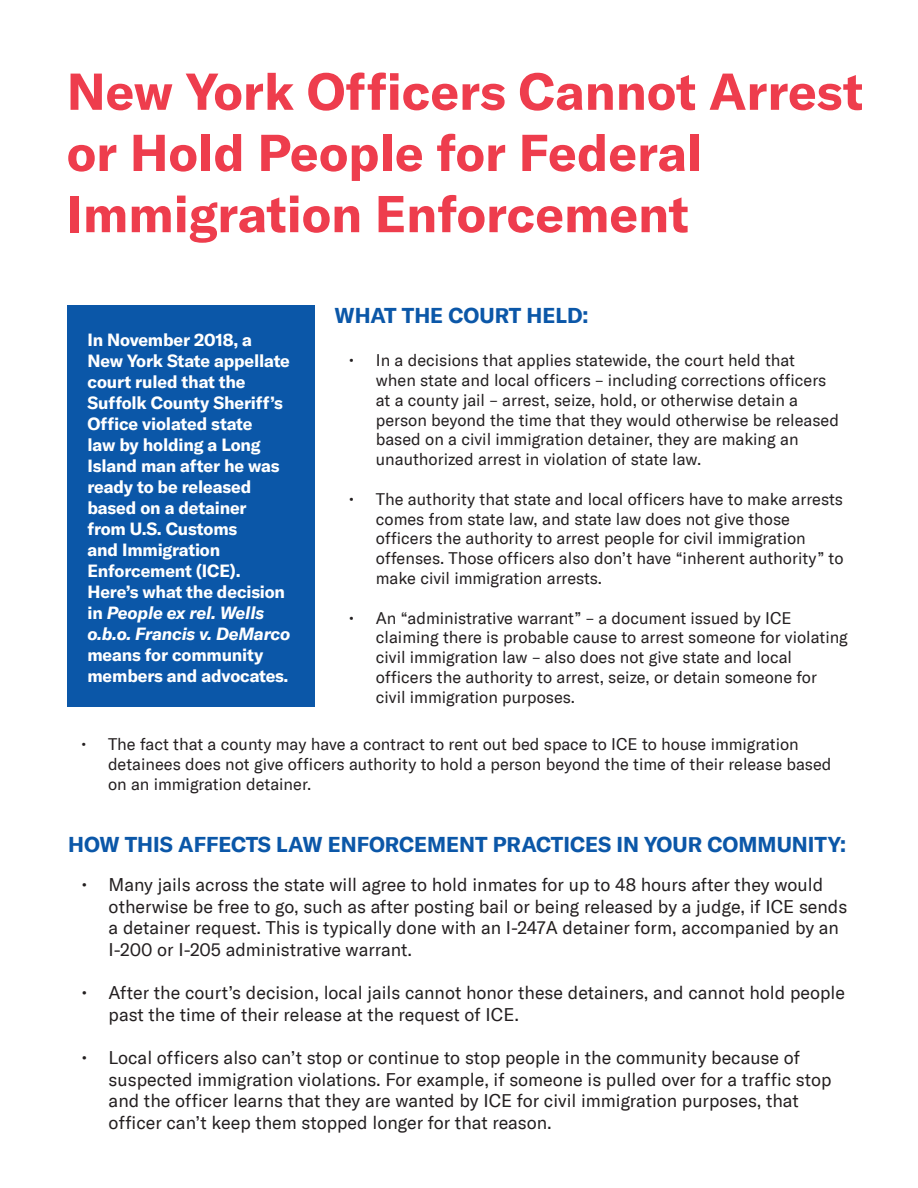
<style>
.page{position:relative;width:918px;height:1188px;background:#fff}
.page>*{position:absolute;margin:0;border:0;box-sizing:border-box;transform-origin:0 0}
.t1{font:700 51px/61.2px "GT America ACLU";color:#ee3d4d}
.t2{font:700 21px "GT America ACLU";color:#0b57a8}
.t3{font:18px/21.6px "GT America ACLU";color:#231f20}
.t4{font:700 17.25px/21px "GT America ACLU";letter-spacing:-.01em;color:#fff}
.t5{font:16.5px/19.8px "GT America ACLU";color:#231f20}
.s1{font-style:italic}
</style>
<div class="page">
<div style="left:68px;top:305px;width:247px;height:402px;background:#0b57a8"></div>
<p class="t1" style="left:67px;top:60px;width:798px">New York Officers Cannot Arrest or Hold People for Federal</p>
<p class="t1" style="left:67px;top:183px;width:624px">Immigration Enforcement</p>
<p class="t4" style="left:87px;top:329px;width:204px">In November 2018, a<br>New York State appellate court ruled that the<br>Suffolk County Sheriff’s<br>Office violated state<br>law by holding a Long<br>Island man after he was ready to be released based on a detainer<br>from U.S. Customs<br>and Immigration<br>Enforcement (ICE).<br>Here’s what the decision in <span class="s1">People ex rel. Wells o.b.o. Francis v. DeMarco</span></p>
<p class="t4" style="left:87px;top:644px;width:203px">means for community members and advocates.</p>
<p class="t2" style="left:334px;top:303px;width:256px">WHAT THE COURT HELD:</p>
<p class="t5" style="left:376px;top:351px;width:465px;text-indent:-27px">• In a decisions that applies statewide, the court held that when state and local officers – including corrections officers at a county jail – arrest, seize, hold, or otherwise detain a person beyond the time that they would otherwise be released based on a civil immigration detainer, they are making an unauthorized arrest in violation of state law.</p>
<p class="t5" style="left:376px;top:489px;width:469px;text-indent:-27px">• The authority that state and local officers have to make arrests comes from state law, and state law does not give those officers the authority to arrest people for civil immigration offenses. Those officers also don’t have “inherent authority” to make civil immigration arrests.</p>
<p class="t5" style="left:376px;top:608px;width:474px;text-indent:-27px">• An “administrative warrant” – a document issued by ICE claiming there is probable cause to arrest someone for violating civil immigration law – also does not give state and local officers the authority to arrest, seize, or detain someone for civil immigration purposes.</p>
<p class="t5" style="left:108px;top:735px;width:725px;text-indent:-27px">• The fact that a county may have a contract to rent out bed space to ICE to house immigration detainees does not give officers authority to hold a person beyond the time of their release based on an immigration detainer.</p>
<p class="t2" style="left:68px;top:832px;width:780px">HOW THIS AFFECTS LAW ENFORCEMENT PRACTICES IN YOUR COMMUNITY:</p>
<p class="t3" style="left:109px;top:874px;width:740px;text-indent:-27px">• Many jails across the state will agree to hold inmates for up to 48 hours after they would otherwise be free to go, such as after posting bail or being released by a judge, if ICE sends a detainer request. This is typically done with an I-247A detainer form, accompanied by an I-200 or I-205 administrative warrant.</p>
<p class="t3" style="left:109px;top:982px;width:738px;text-indent:-27px">• After the court’s decision, local jails cannot honor these detainers, and cannot hold people past the time of their release at the request of ICE.</p>
<p class="t3" style="left:109px;top:1047px;width:724px;text-indent:-27px">• Local officers also can’t stop or continue to stop people in the community because of suspected immigration violations. For example, if someone is pulled over for a traffic stop and the officer learns that they are wanted by ICE for civil immigration purposes, that officer can’t keep them stopped longer for that reason.</p>
</div>
